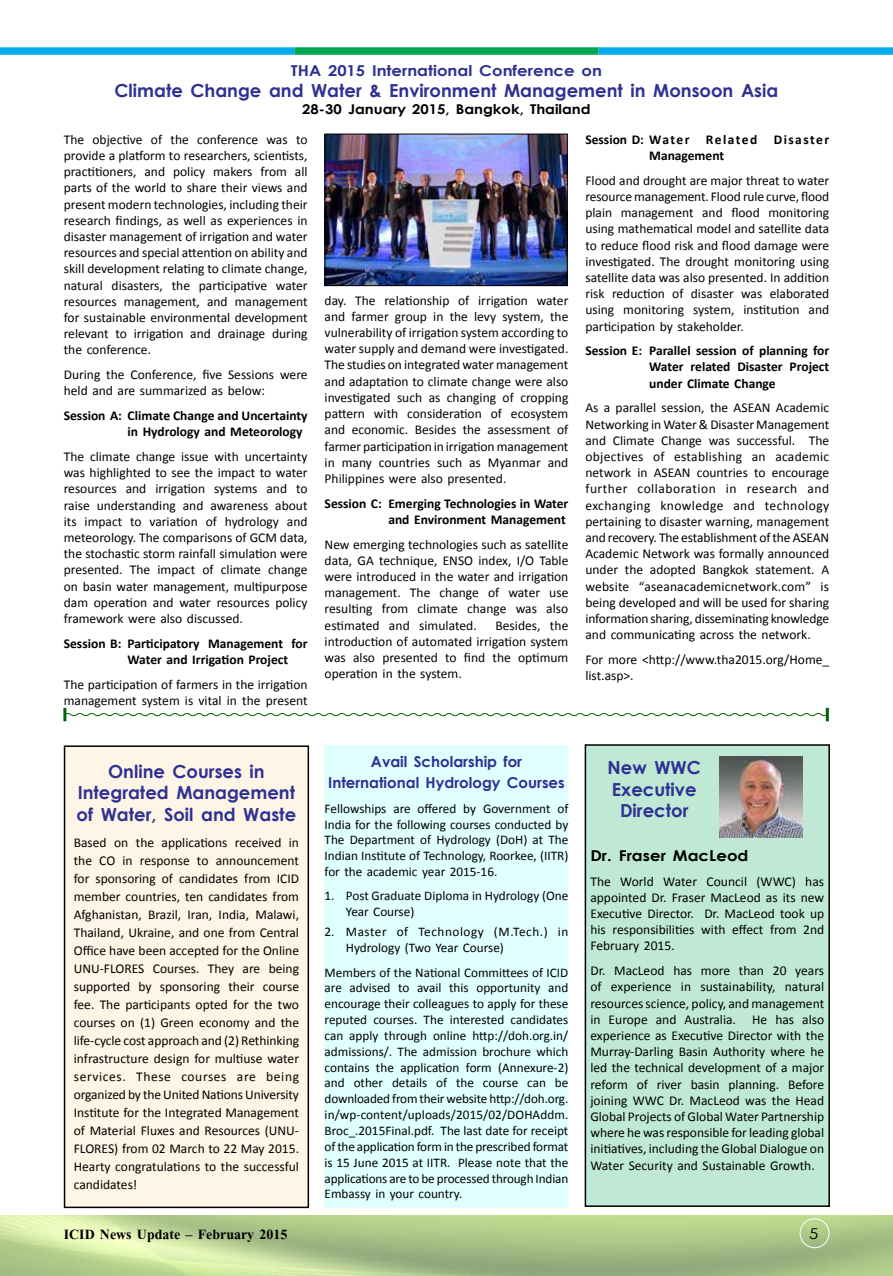
<style>
.page{position:relative;width:893px;height:1276px;background:#fff}
.page>*{position:absolute;margin:0;border:0;box-sizing:border-box;transform-origin:0 0}
.t1{font:700 18px/21.6px "Century Gothic";color:#2e3192;text-align:center}
.t2{font:700 18px "Kokila";color:#000}
.t3{font:700 15px/21.6px "Century Gothic";color:#2e3192;text-align:center}
.t4{font:700 15px "Century Gothic";color:#2e3192;scale:1.1 1}
.t5{font:700 15px "Century Gothic";color:#000;scale:1.1 1}
.t6{font:15px "Century Gothic";color:#000;scale:1.1 1}
.t7{font:13.5px/16.2px "Calibri";color:#000;text-align:justify}
.t8{font:700 13.5px/16.2px "Calibri";color:#000}
.t9{font:700 13.5px/16.2px "Calibri";letter-spacing:.095em;color:#000}
.t10{font:700 13.5px "Century Gothic";color:#000;scale:1.1 1}
.t11{font:13.2px/15.9px "Calibri";color:#000;text-align:justify}
</style>
<div class="page">
<img style="left:327px;top:136px;width:239px;height:148px">
<div style="left:325px;top:134px;width:243px;height:152px;border:1px solid #000"></div>
<svg style="left:63px;top:708px;width:766px;height:13px"></svg>
<div style="left:325px;top:746px;width:243px;height:462px;background:#e0ffff"></div>
<div style="left:0;top:47px;width:294px;height:8px;background:#00aeef"></div>
<div style="left:294px;top:47px;width:305px;height:8px;background:#00a752"></div>
<div style="left:599px;top:47px;width:294px;height:8px;background:#00aeef"></div>
<div style="left:800px;top:1218px;width:29px;height:30px;border:1px solid #fff;border-radius:50%"></div>
<div style="left:65px;top:746px;width:243px;height:461px;background:#fff5e6"></div>
<div style="left:64px;top:745px;width:245px;height:463px;border:2px solid #000"></div>
<div style="left:585px;top:745px;width:244px;height:461px;background:#bfe9d4"></div>
<div style="left:585px;top:744px;width:245px;height:463px;border:2px solid #000"></div>
<img style="left:719px;top:757px;width:83px;height:81px">
<p class="t4" style="left:291px;top:59px;width:284px">THA 2015 International Conference on</p>
<h1 class="t1" style="left:115px;top:79px;width:665px">Climate Change and Water &amp; Environment Management in Monsoon Asia</h1>
<p class="t10" style="left:302px;top:98px;width:264px">28-30 January 2015, Bangkok, Thailand</p>
<p class="t7" style="left:64px;top:131px;width:245px">The objective of the conference was to provide a platform to researchers, scientists, practitioners, and policy makers from all parts of the world to share their views and present modern technologies, including their research findings, as well as experiences in disaster management of irrigation and water resources and special attention on ability and skill development relating to climate change, natural disasters, the participative water resources management, and management for sustainable environmental development relevant to irrigation and drainage during the conference.</p>
<p class="t7" style="left:64px;top:366px;width:245px">During the Conference, five Sessions were held and are summarized as below:</p>
<p class="t8" style="left:128px;top:407px;width:182px;text-indent:-64px">Session A: Climate Change and Uncertainty in Hydrology and Meteorology</p>
<p class="t7" style="left:64px;top:448px;width:245px">The climate change issue with uncertainty was highlighted to see the impact to water resources and irrigation systems and to raise understanding and awareness about its impact to variation of hydrology and meteorology. The comparisons of GCM data, the stochastic storm rainfall simulation were presented. The impact of climate change on basin water management, multipurpose dam operation and water resources policy framework were also discussed.</p>
<p class="t8" style="left:128px;top:635px;width:181px;text-indent:-64px">Session B: Participatory Management for<br>Water and Irrigation Project</p>
<p class="t7" style="left:64px;top:676px;width:245px">The participation of farmers in the irrigation management system is vital in the present</p>
<p class="t7" style="left:325px;top:292px;width:245px">day. The relationship of irrigation water and farmer group in the levy system, the vulnerability of irrigation system according to water supply and demand were investigated.<br>The studies on integrated water management and adaptation to climate change were also investigated such as changing of cropping pattern with consideration of ecosystem and economic. Besides the assessment of farmer participation in irrigation management in many countries such as Myanmar and Philippines were also presented.</p>
<p class="t8" style="left:325px;top:494px;width:245px;text-align:right">Session C: Emerging Technologies in Water and Environment Management</p>
<p class="t7" style="left:325px;top:535px;width:245px">New emerging technologies such as satellite data, GA technique, ENSO index, I/O Table were introduced in the water and irrigation management. The change of water use resulting from climate change was also estimated and simulated.</p>
<p class="t7" style="left:325px;top:616px;width:245px;text-indent:171px">Besides, the introduction of automated irrigation system was also presented to find the optimum operation in the system.</p>
<p class="t9" style="left:649px;top:131px;width:181px;text-indent:-64px">Session D: Water Related Disaster<br>Management</p>
<p class="t7" style="left:585px;top:172px;width:245px">Flood and drought are major threat to water resource management. Flood rule curve, flood plain management and flood monitoring using mathematical model and satellite data to reduce flood risk and flood damage were investigated. The drought monitoring using satellite data was also presented. In addition risk reduction of disaster was elaborated using monitoring system, institution and participation by stakeholder.</p>
<p class="t8" style="left:649px;top:342px;width:181px;text-align:justify;text-indent:-64px">Session E: Parallel session of planning for Water related Disaster Project under Climate Change</p>
<p class="t7" style="left:585px;top:399px;width:245px">As a parallel session, the ASEAN Academic Networking in Water &amp; Disaster Management and Climate Change was successful. The objectives of establishing an academic network in ASEAN countries to encourage further collaboration in research and exchanging knowledge and technology pertaining to disaster warning, management and recovery. The establishment of the ASEAN Academic Network was formally announced under the adopted Bangkok statement. A website “aseanacademicnetwork.com” is being developed and will be used for sharing information sharing, disseminating knowledge and communicating across the network.</p>
<p class="t7" style="left:585px;top:651px;width:245px">For more &lt;http://www.tha2015.org/Home_ list.asp&gt;.</p>
<h1 class="t1" style="left:77px;top:759px;width:221px">Online Courses in<br>Integrated Management of Water, Soil and Waste</h1>
<p class="t7" style="left:74px;top:833px;width:227px;line-height:18px">Based on the applications received in the CO in response to announcement for sponsoring of candidates from ICID member countries, ten candidates from Afghanistan, Brazil, Iran, India, Malawi, Thailand, Ukraine, and one from Central Office have been accepted for the Online UNU-FLORES Courses. They are being supported by sponsoring their course fee. The participants opted for the two courses on (1) Green economy and the life-cycle cost approach and (2) Rethinking infrastructure design for multiuse water services. These courses are being organized by the United Nations University Institute for the Integrated Management of Material Fluxes and Resources (UNU-FLORES) from 02 March to 22 May 2015.<br>Hearty congratulations to the successful candidates!</p>
<h1 class="t2" style="left:64px;top:1224px;width:225px">ICID News Update – February 2015</h1>
<p class="t3" style="left:328px;top:750px;width:238px">Avail Scholarship for<br>International Hydrology Courses</p>
<p class="t11" style="left:325px;top:800px;width:245px">Fellowships are offered by Government of India for the following courses conducted by The Department of Hydrology (DoH) at The Indian Institute of Technology, Roorkee, (IITR) for the academic year 2015-16.</p>
<p class="t11" style="left:346px;top:887px;width:224px;text-indent:-21px">1. Post Graduate Diploma in Hydrology (One<br>Year Course)</p>
<p class="t11" style="left:346px;top:923px;width:224px;text-indent:-21px">2. Master of Technology (M.Tech.) in<br>Hydrology (Two Year Course)</p>
<p class="t11" style="left:325px;top:964px;width:245px">Members of the National Committees of ICID are advised to avail this opportunity and encourage their colleagues to apply for these reputed courses. The interested candidates can apply through online http://doh.org.in/ admissions/. The admission brochure which contains the application form (Annexure-2) and other details of the course can be downloaded from their website http://doh.org. in/wp-content/uploads/2015/02/DOHAddm.<br>Broc_.2015Final.pdf. The last date for receipt of the application form in the prescribed format is 15 June 2015 at IITR. Please note that the applications are to be processed through Indian Embassy in your country.</p>
<h1 class="t1" style="left:608px;top:756px;width:95px">New WWC<br>Executive<br>Director</h1>
<p class="t5" style="left:590px;top:844px;width:145px">Dr. Fraser MacLeod</p>
<p class="t7" style="left:590px;top:872px;width:235px">The World Water Council (WWC) has appointed Dr. Fraser MacLeod as its new Executive Director. Dr. MacLeod took up his responsibilities with effect from 2nd February 2015.</p>
<p class="t7" style="left:590px;top:962px;width:235px">Dr. MacLeod has more than 20 years of experience in sustainability, natural resources science, policy, and management in Europe and Australia. He has also experience as Executive Director with the Murray-Darling Basin Authority where he led the technical development of a major reform of river basin planning. Before joining WWC Dr. MacLeod was the Head Global Projects of Global Water Partnership where he was responsible for leading global initiatives, including the Global Dialogue on Water Security and Sustainable Growth.</p>
<p class="t6" style="left:809px;top:1223px;width:10px">5</p>
</div>
